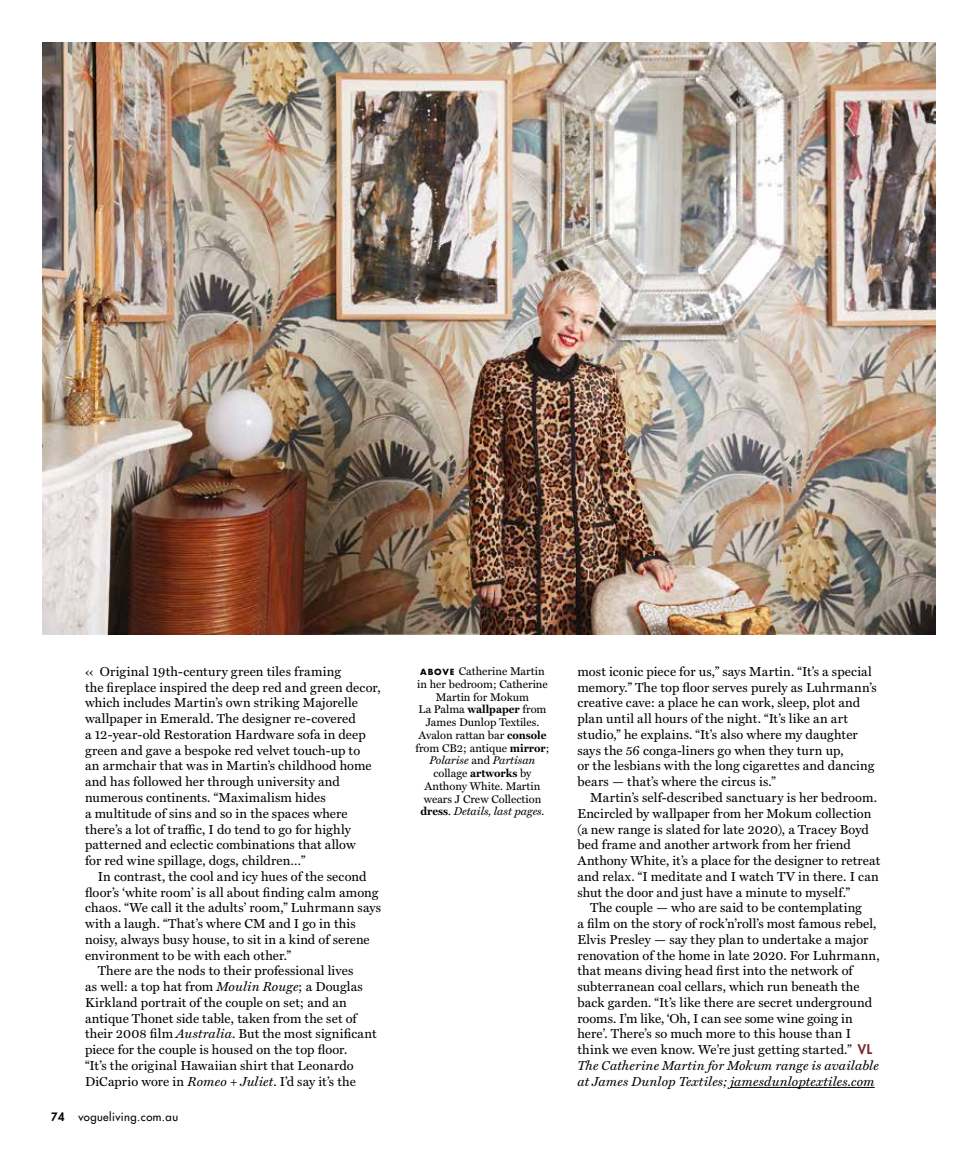
<style>
.page{position:relative;width:978px;height:1170px;background:#fff}
.page>*{position:absolute;margin:0;border:0;box-sizing:border-box;transform-origin:0 0}
.t1{font:13.05px/15.8px "Miller Text";letter-spacing:.01em;color:#000}
.t2{font:11.25px/12.8px "Miller Text";color:#000;text-align:center}
.t3{font:11.25px "Futura";letter-spacing:.04em;color:#000}
.s1{font-style:italic}
.s2{font-weight:800}
.s3{font-family:"Futura";font-weight:700;font-size:8.25px}
.s4{font-weight:700}
.s5{font-family:"Futura";font-weight:800;color:#77282e}
</style>
<div class="page">
<img style="left:43px;top:43px;width:892px;height:592px">
<hr style="left:730px;top:1087px;width:145px;height:1px;background:#000">
<p class="t1" style="left:85px;top:664px;width:297px">‹‹ Original 19th-century green tiles framing<br>the fireplace inspired the deep red and green decor, which includes Martin’s own striking Majorelle wallpaper in Emerald. The designer re-covered<br>a 12-year-old Restoration Hardware sofa in deep green and gave a bespoke red velvet touch-up to<br>an armchair that was in Martin’s childhood home and has followed her through university and numerous continents. “Maximalism hides<br>a multitude of sins and so in the spaces where there’s a lot of traffic, I do tend to go for highly patterned and eclectic combinations that allow<br>for red wine spillage, dogs, children…”</p>
<p class="t1" style="left:98px;top:868px;width:270px">In contrast, the cool and icy hues of the second</p>
<p class="t1" style="left:85px;top:884px;width:295px">floor’s ‘white room’ is all about finding calm among</p>
<p class="t1" style="left:85px;top:900px;width:298px">chaos. “We call it the adults’ room,” Luhrmann says</p>
<p class="t1" style="left:85px;top:916px;width:272px">with a laugh. “That’s where CM and I go in this</p>
<p class="t1" style="left:85px;top:931px;width:286px">noisy, always busy house, to sit in a kind of serene</p>
<p class="t1" style="left:85px;top:947px;width:208px">environment to be with each other.”</p>
<p class="t1" style="left:98px;top:963px;width:257px">There are the nods to their professional lives</p>
<p class="t1" style="left:85px;top:979px;width:279px">as well: a top hat from <span class="s1">Moulin Rouge</span>; a Douglas</p>
<p class="t1" style="left:85px;top:994px;width:263px">Kirkland portrait of the couple on set; and an</p>
<p class="t1" style="left:85px;top:1010px;width:273px">antique Thonet side table, taken from the set of</p>
<p class="t1" style="left:85px;top:1026px;width:293px">their 2008 film <span class="s1">Australia</span>. But the most significant</p>
<p class="t1" style="left:85px;top:1042px;width:264px">piece for the couple is housed on the top floor.</p>
<p class="t1" style="left:85px;top:1057px;width:270px">“It’s the original Hawaiian shirt that Leonardo</p>
<p class="t1" style="left:85px;top:1073px;width:272px">DiCaprio wore in <span class="s1">Romeo + Juliet</span>. I’d say it’s the</p>
<p class="t3" style="left:51px;top:1109px;width:129px"><span class="s2">74</span> vogueliving.com.au</p>
<p class="t2" style="left:415px;top:665px;width:136px"><span class="s3">ABOVE</span> Catherine Martin in her bedroom; Catherine<br>Martin for Mokum<br>La Palma <span class="s4">wallpaper</span> from<br>James Dunlop Textiles.<br>Avalon rattan bar <span class="s4">console </span>from CB2; antique <span class="s4">mirror</span>;<br><span class="s1">Polarise</span> and <span class="s1">Partisan </span>collage <span class="s4">artworks</span> by<br>Anthony White. Martin wears J Crew Collection <span class="s4">dress</span>. <span class="s1">Details, last pages.</span></p>
<p class="t1" style="left:577px;top:664px;width:301px">most iconic piece for us,” says Martin. “It’s a special memory.” The top floor serves purely as Luhrmann’s creative cave: a place he can work, sleep, plot and plan until all hours of the night. “It’s like an art studio,” he explains. “It’s also where my daughter says the 56 conga-liners go when they turn up,<br>or the lesbians with the long cigarettes and dancing bears — that’s where the circus is.”</p>
<p class="t1" style="left:577px;top:790px;width:304px;text-indent:13px">Martin’s self-described sanctuary is her bedroom.<br>Encircled by wallpaper from her Mokum collection (a new range is slated for late 2020), a Tracey Boyd bed frame and another artwork from her friend Anthony White, it’s a place for the designer to retreat and relax. “I meditate and I watch TV in there. I can shut the door and just have a minute to myself.”</p>
<p class="t1" style="left:577px;top:900px;width:304px;text-indent:13px">The couple — who are said to be contemplating<br>a film on the story of rock’n’roll’s most famous rebel, Elvis Presley — say they plan to undertake a major renovation of the home in late 2020. For Luhrmann, that means diving head first into the network of subterranean coal cellars, which run beneath the back garden. “It’s like there are secret underground rooms. I’m like, ‘Oh, I can see some wine going in here’. There’s so much more to this house than I think we even know. We’re just getting started.” <span class="s5">VL </span><span class="s1">The Catherine Martin for Mokum range is available at James Dunlop Textiles; jamesdunloptextiles.com</span></p>
</div>
